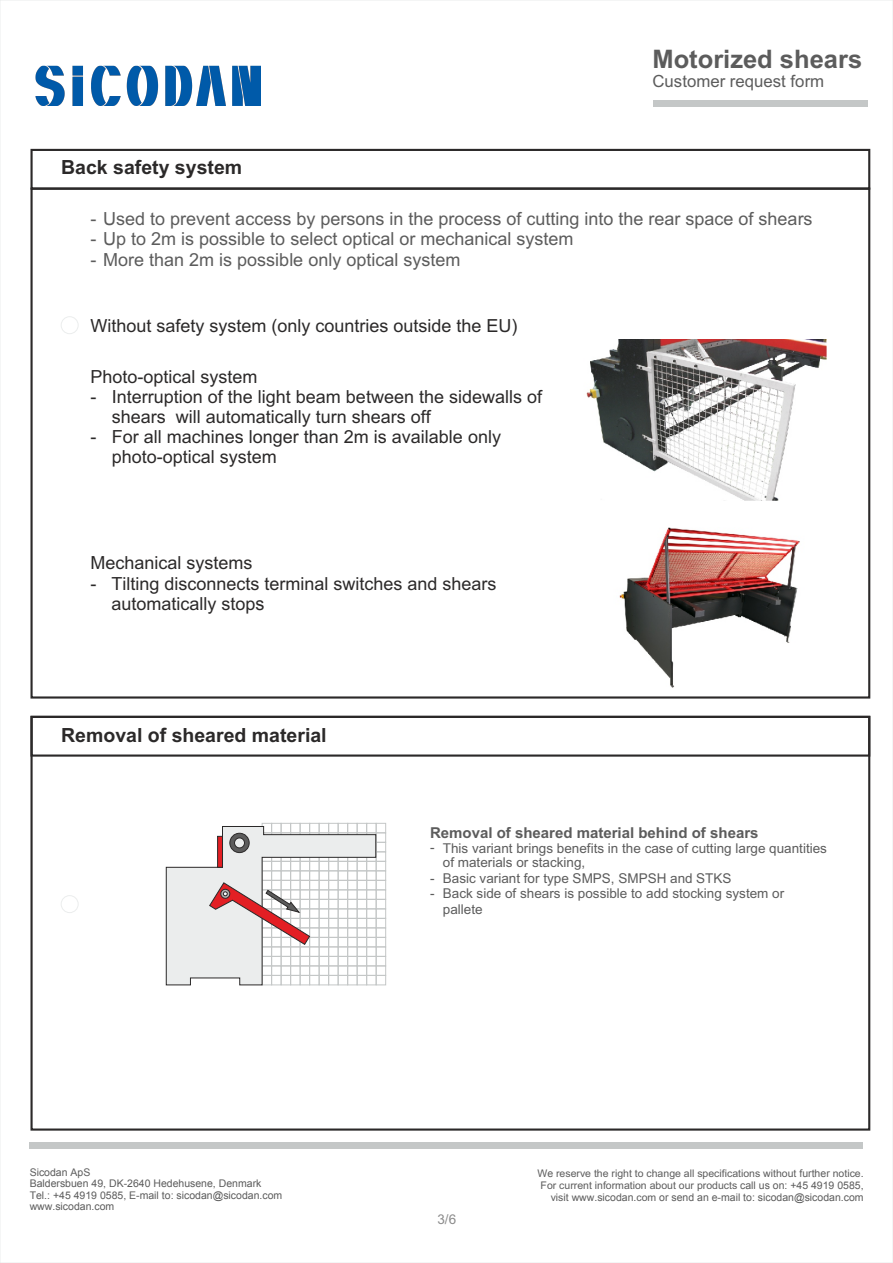
<style>
.page{position:relative;width:893px;height:1263px;background:#fff}
.page>*{position:absolute;margin:0;border:0;box-sizing:border-box;transform-origin:0 0}
.t1{font:700 25.5px "Arial";color:#5c5c5c}
.t2{font:700 19.5px "Arial";color:#2b2929}
.t3{font:18px/19.6px "Arial";color:#2b2929}
.t4{font:18px "Arial";color:#5c5c5c}
.t5{font:16.8px "Arial";color:#5c5c5c}
.t6{font:700 15px "Arial";color:#5c5c5c}
.t7{font:13.5px/15.9px "Arial";color:#5c5c5c}
.t8{font:13.5px "Arial";color:#8a8a8a}
.t9{font:10.5px/11.7px "Arial";color:#5c5c5c;text-align:right}
.t10{font:10.5px/11.4px "Arial";color:#5c5c5c}
.s1{font-style:inherit}
</style>
<div class="page">
<div style="left:30px;top:1142px;width:833px;height:6px;background:#c4c7c7"></div>
<div style="left:61px;top:316px;width:17px;height:18px;border:1px solid #ebeded;border-radius:50%"></div>
<div style="left:61px;top:895px;width:17px;height:18px;border:1px solid #ebeded;border-radius:50%"></div>
<div style="left:30px;top:149px;width:840px;height:41px;border:2px solid #2b2929"></div>
<div style="left:30px;top:716px;width:840px;height:41px;border:2px solid #2b2929"></div>
<img style="left:586px;top:339px;width:240px;height:162px">
<img style="left:619px;top:527px;width:181px;height:161px">
<div style="left:262px;top:823px;width:10px;height:10px;border:1px solid #c4c7c7"></div>
<div style="left:271px;top:823px;width:11px;height:10px;border:1px solid #c4c7c7"></div>
<div style="left:281px;top:823px;width:10px;height:10px;border:1px solid #c4c7c7"></div>
<div style="left:290px;top:823px;width:11px;height:10px;border:1px solid #c4c7c7"></div>
<div style="left:300px;top:823px;width:10px;height:10px;border:1px solid #c4c7c7"></div>
<div style="left:309px;top:823px;width:11px;height:10px;border:1px solid #c4c7c7"></div>
<div style="left:319px;top:823px;width:10px;height:10px;border:1px solid #c4c7c7"></div>
<div style="left:328px;top:823px;width:11px;height:10px;border:1px solid #c4c7c7"></div>
<div style="left:338px;top:823px;width:10px;height:10px;border:1px solid #c4c7c7"></div>
<div style="left:347px;top:823px;width:11px;height:10px;border:1px solid #c4c7c7"></div>
<div style="left:357px;top:823px;width:10px;height:10px;border:1px solid #c4c7c7"></div>
<div style="left:366px;top:823px;width:11px;height:10px;border:1px solid #c4c7c7"></div>
<div style="left:376px;top:975px;width:10px;height:10px;border:1px solid #c4c7c7"></div>
<div style="left:376px;top:965px;width:10px;height:11px;border:1px solid #c4c7c7"></div>
<div style="left:376px;top:956px;width:10px;height:10px;border:1px solid #c4c7c7"></div>
<div style="left:376px;top:946px;width:10px;height:11px;border:1px solid #c4c7c7"></div>
<div style="left:376px;top:937px;width:10px;height:10px;border:1px solid #c4c7c7"></div>
<div style="left:376px;top:927px;width:10px;height:11px;border:1px solid #c4c7c7"></div>
<div style="left:376px;top:918px;width:10px;height:10px;border:1px solid #c4c7c7"></div>
<div style="left:376px;top:908px;width:10px;height:11px;border:1px solid #c4c7c7"></div>
<div style="left:376px;top:899px;width:10px;height:10px;border:1px solid #c4c7c7"></div>
<div style="left:376px;top:889px;width:10px;height:11px;border:1px solid #c4c7c7"></div>
<div style="left:376px;top:880px;width:10px;height:10px;border:1px solid #c4c7c7"></div>
<div style="left:376px;top:870px;width:10px;height:11px;border:1px solid #c4c7c7"></div>
<div style="left:376px;top:861px;width:10px;height:10px;border:1px solid #c4c7c7"></div>
<div style="left:376px;top:851px;width:10px;height:11px;border:1px solid #c4c7c7"></div>
<div style="left:376px;top:842px;width:10px;height:10px;border:1px solid #c4c7c7"></div>
<div style="left:376px;top:832px;width:10px;height:11px;border:1px solid #c4c7c7"></div>
<div style="left:376px;top:823px;width:10px;height:10px;border:1px solid #c4c7c7"></div>
<svg style="left:165px;top:826px;width:212px;height:160px"></svg>
<div style="left:653px;top:100px;width:215px;height:7px;background:#c4c7c7"></div>
<img style="left:35px;top:65px;width:226px;height:40px">
<p class="t2" style="left:61px;top:160px;width:182px">Back safety system</p>
<h1 class="t1" style="left:652px;top:50px;width:211px">Motorized shears</h1>
<p class="t5" style="left:652px;top:75px;width:173px">Customer request form</p>
<p class="t4" style="left:90px;top:212px;width:724px">- <span class="s1">U</span>sed to prevent access by persons in the process of cutting into the rear space of shears</p>
<p class="t4" style="left:90px;top:232px;width:484px">- <span class="s1">U</span>p to 2m is possible to select optical or mechanical system</p>
<p class="t4" style="left:90px;top:252px;width:371px">- <span class="s1">M</span>ore than 2m is possible only optical system</p>
<p class="t3" style="left:90px;top:318px;width:429px"><span class="s1">W</span>ithout safety system (only countries outside the EU)</p>
<p class="t3" style="left:90px;top:369px;width:169px"><span class="s1">P</span>hoto-optical system</p>
<p class="t3" style="left:112px;top:389px;width:432px;text-indent:-21px">- <span class="s1">I</span>nterruption of the light beam between the sidewalls of shears will automatically turn shears off</p>
<p class="t3" style="left:112px;top:429px;width:391px;text-indent:-21px">- <span class="s1">F</span>or all machines longer than 2m is available only photo-optical system</p>
<p class="t3" style="left:90px;top:555px;width:164px"><span class="s1">M</span>echanical systems</p>
<p class="t3" style="left:111px;top:575px;width:387px;line-height:20.1px;text-indent:-21px">- <span class="s1">T</span>ilting disconnects terminal switches and shears automatically stop<span class="s1">s</span></p>
<p class="t2" style="left:61px;top:728px;width:267px">Removal <span class="s1">of</span> sheared material</p>
<p class="t6" style="left:430px;top:827px;width:330px">Removal <span class="s1">of</span> sheared material behind of shears</p>
<p class="t7" style="left:430px;top:841px;width:6px">-</p>
<p class="t7" style="left:430px;top:871px;width:303px">- <span class="s1">B</span>asic variant for type <span class="s1">S</span>MPS, <span class="s1">S</span>MPSH and <span class="s1">S</span>TKS</p>
<p class="t7" style="left:443px;top:886px;width:343px;text-indent:-13px">- <span class="s1">B</span>ack side of shears is possible to add stocking system or pallete</p>
<p class="t7" style="left:443px;top:842px;width:386px;line-height:14.7px"><span class="s1">T</span>his variant brings benefits in the case of cutting large quantities of materials or stacking,</p>
<p class="t10" style="left:30px;top:1166px;width:254px">Sicodan ApS<br>Baldersbuen 49, DK-2640 Hedehusene, Denmark<br>Tel.: +45 4919 0585, E-mail to: sicodan@sicodan.com www.sicodan.com</p>
<p class="t9" style="left:537px;top:1169px;width:328px"><span class="s1">We</span> reserve the right to change all specifications without <span class="s1">further</span> notice.<br>For current information about our products <span class="s1">call us on: +45 4919 0585, </span>visit www.<span class="s1">sicodan</span>.com <span class="s1">or send an e-mail to: sicodan@sicodan.com</span></p>
<p class="t8" style="left:437px;top:1214px;width:20px">3/6</p>
</div>
